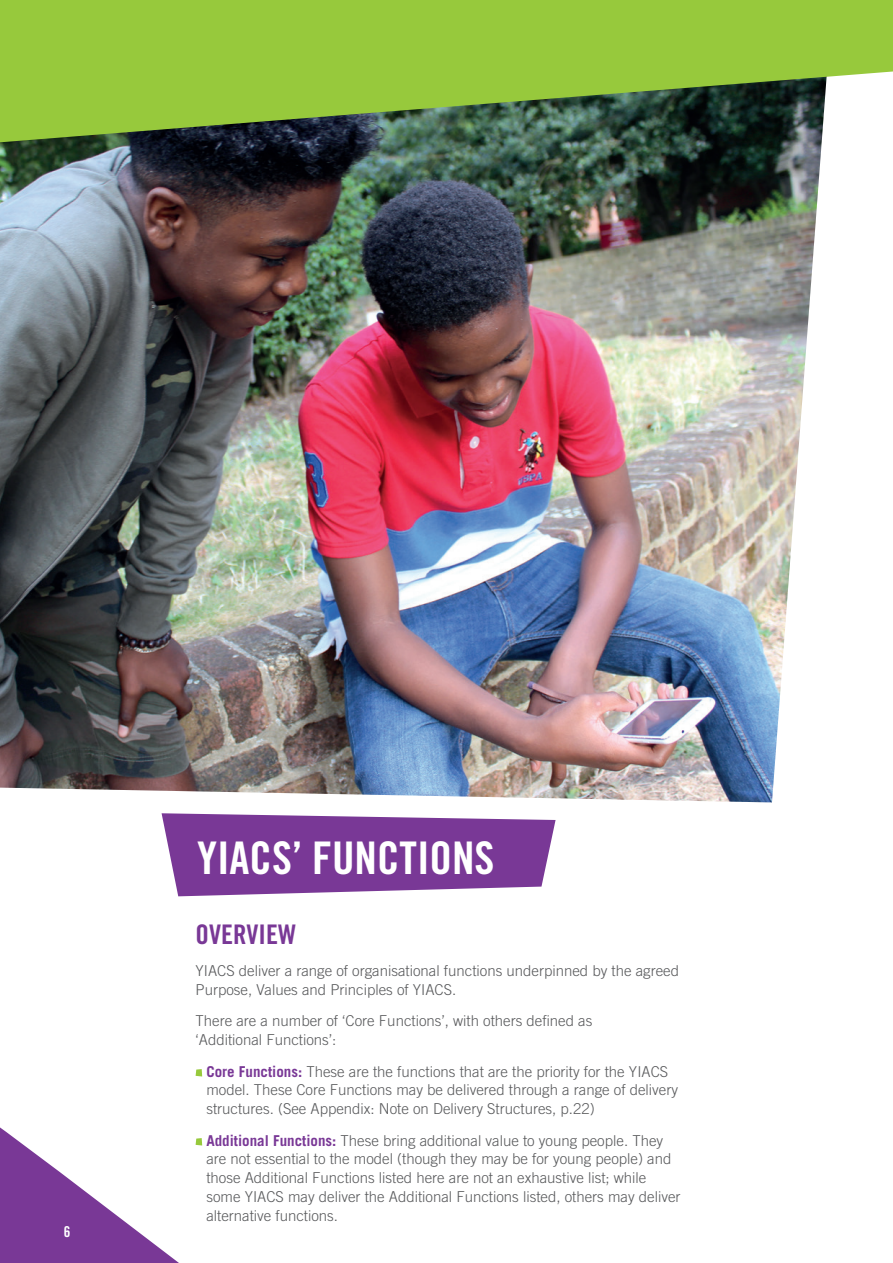
<style>
.page{position:relative;width:893px;height:1263px;background:#fff}
.page>*{position:absolute;margin:0;border:0;box-sizing:border-box;transform-origin:0 0}
.t1{font:45px "Trade Gothic Bold Cond Twenty";color:#fff}
.Body_copy{font:27px "Trade Gothic Bold Cond Twenty";color:#793896}
.Body_copy-2{font:300 15px/18.8px "Trade Gothic LT Std";color:#57585a}
.Body_copy-3{font:15px "Trade Gothic Bold Cond Twenty";color:#fff}
.s1{font-weight:700;color:#793896}
</style>
<div class="page">
<img style="left:0;top:142px;width:822px;height:660px">
<svg style="left:0;top:0;width:893px;height:142px;background:#84ae43"></svg>
<svg style="left:196px;top:1069px;width:6px;height:7px"></svg>
<svg style="left:0;top:1127px;width:203px;height:136px"></svg>
<svg style="left:162px;top:813px;width:394px;height:83px;background:#8a52a4"></svg>
<p class="Body_copy-3" style="left:64px;top:1222px;width:8px">6</p>
<p class="t1" style="left:197px;top:831px;width:299px">YIACS’ FUNCTIONS</p>
<p class="Body_copy" style="left:196px;top:918px;width:102px">OVERVIEW</p>
<p class="Body_copy-2" style="left:196px;top:961px;width:485px">YIACS deliver a range of organisational functions underpinned by the agreed<br>Purpose, Values and Principles of YIACS.</p>
<p class="Body_copy-2" style="left:196px;top:1011px;width:398px">There are a number of ‘Core Functions’, with others defined as ‘Additional Functions’:</p>
<p class="Body_copy-2" style="left:206px;top:1061px;width:473px"><span class="s1">Core Functions:</span> These are the functions that are the priority for the YIACS model. These Core Functions may be delivered through a range of delivery structures. (See Appendix: Note on Delivery Structures, p.22)</p>
<p class="Body_copy-2" style="left:206px;top:1130px;width:476px"><span class="s1">Additional Functions:</span> These bring additional value to young people. They are not essential to the model (though they may be for young people) and those Additional Functions listed here are not an exhaustive list; while some YIACS may deliver the Additional Functions listed, others may deliver alternative functions.</p>
</div>
